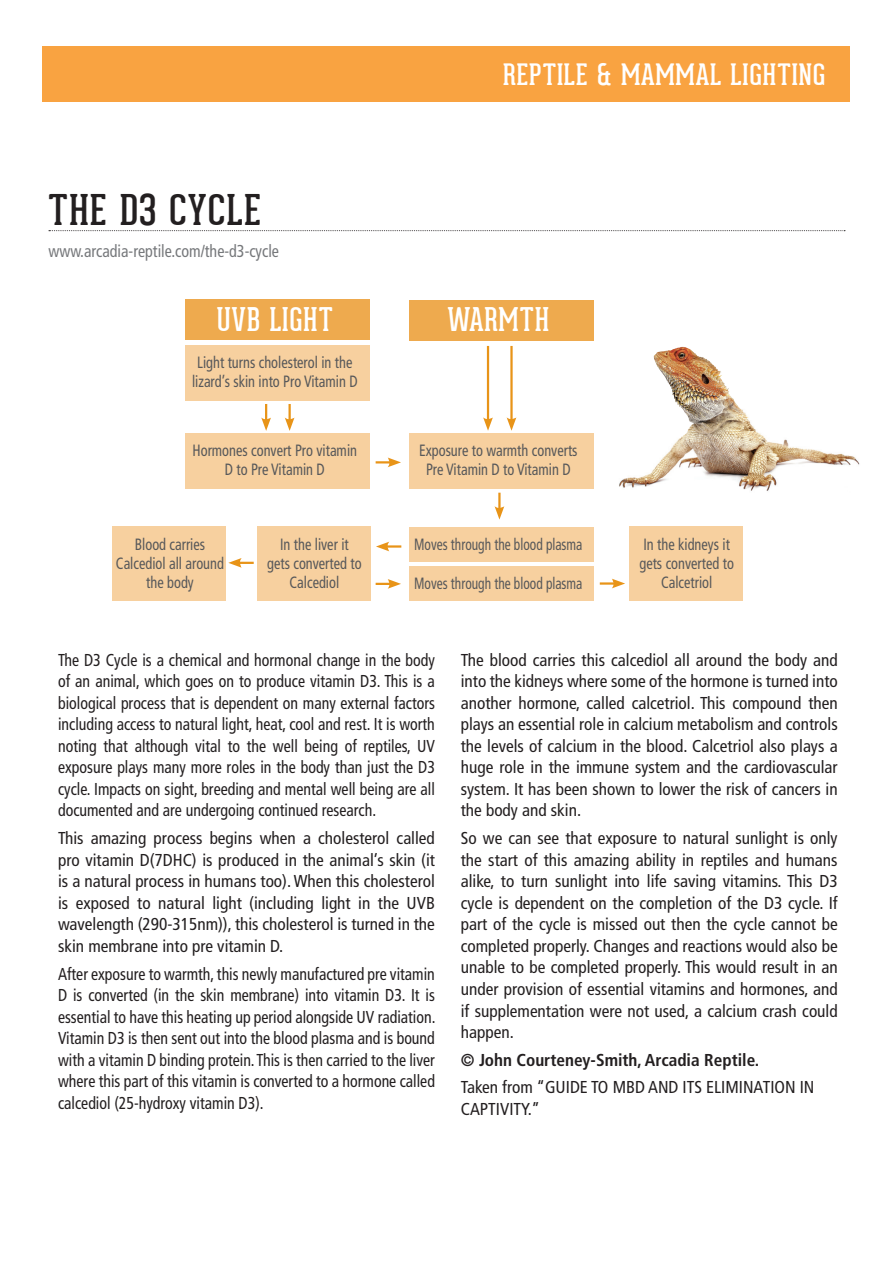
<style>
.page{position:relative;width:893px;height:1263px;background:#fff}
.page>*{position:absolute;margin:0;border:0;box-sizing:border-box;transform-origin:0 0}
.t1{font:41.4px "Geared Slab";letter-spacing:.03em;color:#231f20}
.t2{font:31.95px "Geared Slab";letter-spacing:.03em;color:#fff;scale:.96 1}
.t3{font:28.8px "Geared Slab";letter-spacing:.03em;color:#fff}
.t4{font:condensed 17.25px/21.6px "Frutiger";color:#231f20;text-align:justify}
.t5{font:condensed 17.25px/21.6px "Frutiger";color:#231f20;text-align:justify;scale:.92 1}
.t6{font:700 condensed 17.25px "Frutiger";color:#231f20}
.t7{font:condensed 17.25px "Frutiger";color:#76787b;scale:.93 1}
.t8{font:condensed 16.35px/19.4px "Frutiger";color:#57585a;text-align:center;scale:.88 1}
.t9{font:condensed 16.35px "Frutiger";color:#57585a;scale:.82 1}
</style>
<div class="page">
<svg style="left:49px;top:230px;width:796px;height:1px"></svg>
<div style="left:185px;top:345px;width:185px;height:56px;background:#f7d09f"></div>
<div style="left:185px;top:433px;width:185px;height:56px;background:#f7d09f"></div>
<div style="left:409px;top:433px;width:184px;height:56px;background:#f7d09f"></div>
<div style="left:629px;top:526px;width:114px;height:75px;background:#f7d09f"></div>
<div style="left:257px;top:526px;width:113px;height:75px;background:#f7d09f"></div>
<div style="left:112px;top:526px;width:114px;height:75px;background:#f7d09f"></div>
<div style="left:409px;top:527px;width:184px;height:35px;background:#f7d09f"></div>
<div style="left:409px;top:566px;width:184px;height:35px;background:#f7d09f"></div>
<div style="left:185px;top:299px;width:185px;height:41px;background:#eeaa4e"></div>
<div style="left:409px;top:300px;width:184px;height:41px;background:#eeaa4e"></div>
<svg style="left:261px;top:404px;width:10px;height:27px"></svg>
<hr style="left:487px;top:346px;width:2px;height:75px;background:#e89418">
<svg style="left:483px;top:417px;width:10px;height:14px"></svg>
<svg style="left:376px;top:457px;width:25px;height:10px"></svg>
<hr style="left:385px;top:545px;width:16px;height:3px;background:#e89418">
<svg style="left:376px;top:542px;width:13px;height:9px"></svg>
<svg style="left:228px;top:558px;width:26px;height:10px"></svg>
<svg style="left:376px;top:579px;width:25px;height:10px"></svg>
<hr style="left:600px;top:582px;width:16px;height:3px;background:#e89418">
<svg style="left:612px;top:579px;width:13px;height:9px"></svg>
<hr style="left:288px;top:404px;width:3px;height:18px;background:#e89418">
<svg style="left:285px;top:417px;width:9px;height:14px"></svg>
<hr style="left:498px;top:493px;width:3px;height:17px;background:#e89418">
<svg style="left:495px;top:506px;width:9px;height:14px"></svg>
<hr style="left:510px;top:346px;width:3px;height:75px;background:#e89418">
<svg style="left:507px;top:417px;width:9px;height:14px"></svg>
<img style="left:653px;top:347px;width:39px;height:75px">
<div style="left:43px;top:46px;width:807px;height:56px;background:#f9a341"></div>
<p class="t1" style="left:48px;top:185px;width:214px">THE D3 CYCLE</p>
<p class="t7" style="left:48px;top:241px;width:249px">www.arcadia-reptile.com/the-d3-cycle</p>
<p class="t3" style="left:503px;top:57px;width:323px">REPTILE &amp; MAMMAL LIGHTING</p>
<p class="t2" style="left:217px;top:300px;width:122px">UVB LIGHT</p>
<p class="t2" style="left:447px;top:301px;width:108px">WARMTH</p>
<p class="t8" style="left:192px;top:353px;width:190px">Light turns cholesterol in the lizard’s skin into Pro Vitamin D</p>
<p class="t8" style="left:193px;top:440px;width:188px">Hormones convert Pro vitamin<br>D to Pre Vitamin D</p>
<p class="t8" style="left:419px;top:440px;width:182px">Exposure to warmth converts<br>Pre Vitamin D to Vitamin D</p>
<p class="t8" style="left:116px;top:534px;width:124px">Blood carries<br>Calcediol all around the body</p>
<p class="t9" style="left:414px;top:535px;width:207px">Moves through the blood plasma</p>
<p class="t8" style="left:267px;top:534px;width:109px">In the liver it gets converted to<br>Calcediol</p>
<p class="t9" style="left:414px;top:574px;width:207px">Moves through the blood plasma</p>
<p class="t8" style="left:639px;top:534px;width:109px">In the kidneys it gets converted to<br>Calcetriol</p>
<p class="t5" style="left:58px;top:649px;width:411px">The D3 Cycle is a chemical and hormonal change in the body of an animal, which goes on to produce vitamin D3. This is a biological process that is dependent on many external factors including access to natural light, heat, cool and rest. It is worth noting that although vital to the well being of reptiles, UV exposure plays many more roles in the body than just the D3 cycle. Impacts on sight, breeding and mental well being are all documented and are undergoing continued research.</p>
<p class="t4" style="left:58px;top:827px;width:378px">This amazing process begins when a cholesterol called pro vitamin D(7DHC) is produced in the animal’s skin (it is a natural process in humans too). When this cholesterol is exposed to natural light (including light in the UVB wavelength (290-315nm)), this cholesterol is turned in the skin membrane into pre vitamin D.</p>
<p class="t5" style="left:58px;top:963px;width:412px">After exposure to warmth, this newly manufactured pre vitamin D is converted (in the skin membrane) into vitamin D3. It is essential to have this heating up period alongside UV radiation.<br>Vitamin D3 is then sent out into the blood plasma and is bound with a vitamin D binding protein. This is then carried to the liver where this part of this vitamin is converted to a hormone called calcediol (25-hydroxy vitamin D3).</p>
<p class="t4" style="left:461px;top:649px;width:378px">The blood carries this calcediol all around the body and into the kidneys where some of the hormone is turned into another hormone, called calcetriol. This compound then plays an essential role in calcium metabolism and controls the levels of calcium in the blood. Calcetriol also plays a huge role in the immune system and the cardiovascular system. It has been shown to lower the risk of cancers in the body and skin.</p>
<p class="t4" style="left:461px;top:827px;width:378px">So we can see that exposure to natural sunlight is only the start of this amazing ability in reptiles and humans alike, to turn sunlight into life saving vitamins. This D3 cycle is dependent on the completion of the D3 cycle. If part of the cycle is missed out then the cycle cannot be completed properly. Changes and reactions would also be unable to be completed properly. This would result in an under provision of essential vitamins and hormones, and if supplementation were not used, a calcium crash could happen.</p>
<p class="t6" style="left:461px;top:1049px;width:300px">© John Courteney-Smith, Arcadia Reptile.</p>
<p class="t4" style="left:461px;top:1077px;width:355px">Taken from “GUIDE TO MBD AND ITS ELIMINATION IN<br>CAPTIVITY.”</p>
</div>
